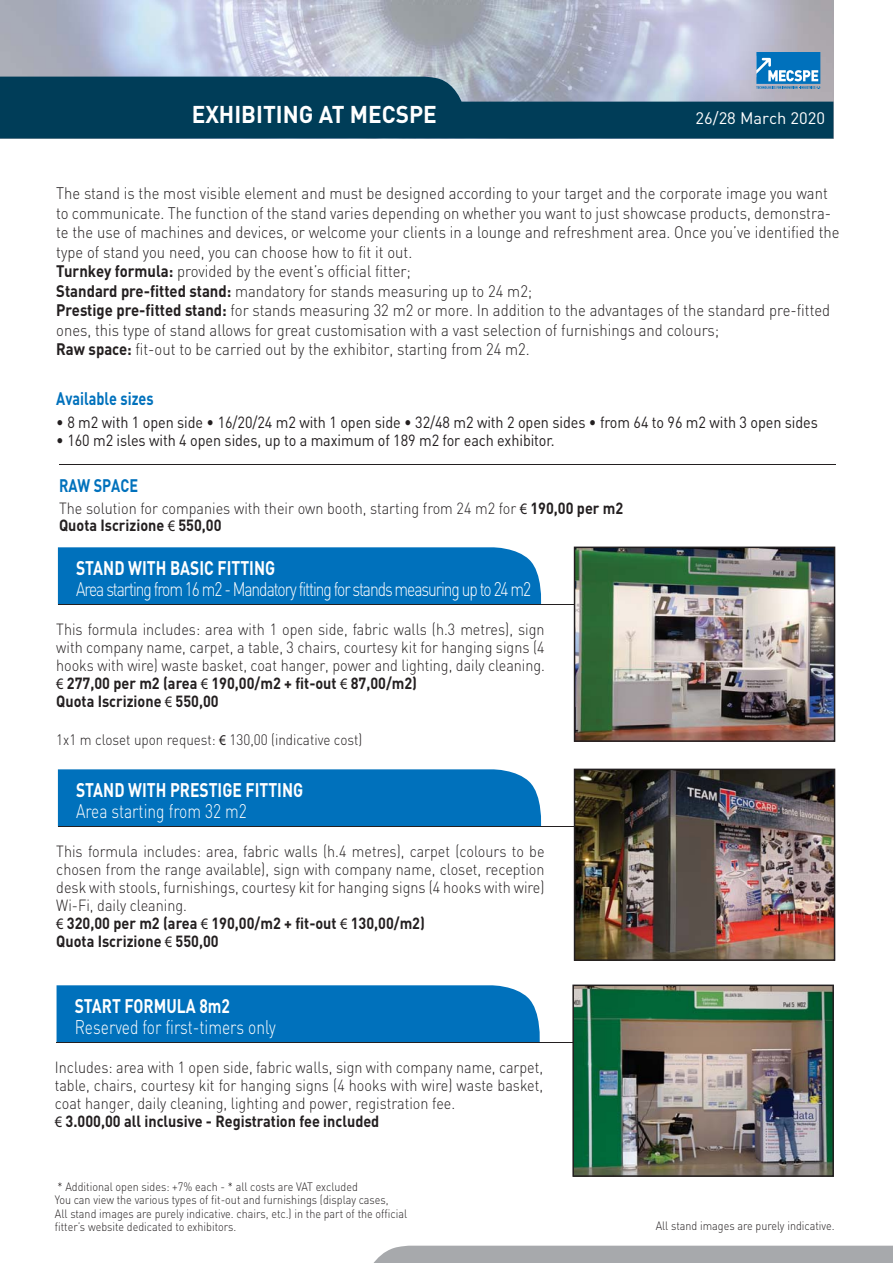
<style>
.page{position:relative;width:893px;height:1263px;background:#fff}
.page>*{position:absolute;margin:0;border:0;box-sizing:border-box;transform-origin:0 0}
.t1{font:700 24px "DIN";color:#fff;scale:.94 1}
.t2{font:300 19.5px "DIN";letter-spacing:-.07em;color:#fff;scale:.8 1}
.t3{font:700 19.5px "DIN";color:#fff;scale:.8 1}
.t4{font:300 19.5px "DIN";color:#fff;scale:.8 1}
.t5{font:700 18px "DIN";color:#0071bc;scale:.8 1}
.t6{font:300 16.5px/19.5px "DIN";color:#231f20;scale:.9 1}
.t7{font:16.5px "DIN";color:#fff}
.t8{font:300 16.05px/18px "DIN";color:#231f20;scale:.9 1}
.t9{font:16.05px "DIN";letter-spacing:-.005em;color:#231f20;scale:.9 1}
.t10{font:300 15px "DIN";color:#231f20;scale:.9 1}
.t11{font:300 12px/13.5px "DIN";color:#231f20;scale:.9 1}
.s1{font-weight:700}
.s2{font-family:"Myriad Pro";font-weight:400}
</style>
<div class="page">
<div style="left:58px;top:547px;width:484px;height:57px;background:#0071bc"></div>
<hr style="left:58px;top:604px;width:775px;height:1px;background:#231f20">
<img style="left:574px;top:547px;width:261px;height:195px">
<div style="left:58px;top:769px;width:484px;height:57px;background:#0071bc"></div>
<hr style="left:58px;top:826px;width:775px;height:1px;background:#231f20">
<img style="left:574px;top:769px;width:261px;height:192px">
<div style="left:57px;top:985px;width:483px;height:57px;background:#0071bc"></div>
<hr style="left:57px;top:1042px;width:775px;height:1px;background:#231f20">
<img style="left:572px;top:984px;width:262px;height:193px">
<hr style="left:59px;top:464px;width:777px;height:1px;background:#231f20">
<div style="left:373px;top:1246px;width:520px;height:17px;background:#a7a9ac"></div>
<img style="left:0;top:0;width:833px;height:77px">
<svg style="left:0;top:77px;width:833px;height:61px;background:#1e516b"></svg>
<svg style="left:756px;top:52px;width:64px;height:37px;background:#4091c7"></svg>
<h1 class="t1" style="left:192px;top:100px;width:262px">EXHIBITING AT MECSPE</h1>
<p class="t7" style="left:696px;top:109px;width:131px">26/28 March 2020</p>
<p class="t6" style="left:56px;top:185px;width:872px">The stand is the most visible element and must be designed according to your target and the corporate image you want to communicate. The function of the stand varies depending on whether you want to just showcase products, demonstra&shy;te the use of machines and devices, or welcome your clients in a lounge and refreshment area. Once you’ve identified the type of stand you need, you can choose how to fit it out.<br><span class="s1">Turnkey formula:</span> provided by the event’s official fitter;<br><span class="s1">Standard pre-fitted stand:</span> mandatory for stands measuring up to 24 m2;<br><span class="s1">Prestige pre-fitted stand:</span> for stands measuring 32 m2 or more. In addition to the advantages of the standard pre-fitted ones, this type of stand allows for great customisation with a vast selection of furnishings and colours;<br><span class="s1">Raw space:</span> fit-out to be carried out by the exhibitor, starting from 24 m2.</p>
<p class="t5" style="left:56px;top:388px;width:123px">Available sizes</p>
<p class="t9" style="left:56px;top:413px;width:848px">• 8 m2 with 1 open side • 16/20/24 m2 with 1 open side • 32/48 m2 with 2 open sides • from 64 to 96 m2 with 3 open sides</p>
<p class="t9" style="left:56px;top:431px;width:555px">• 160 m2 isles with 4 open sides, up to a maximum of 189 m2 for each exhibitor.</p>
<p class="t5" style="left:59px;top:475px;width:100px">RAW SPACE</p>
<p class="t8" style="left:59px;top:501px;width:628px;line-height:17.5px">The solution for companies with their own booth, starting from 24 m2 for <span class="s2">€</span> <span class="s1">190,00 per m2<br>Quota Iscrizione</span> <span class="s2">€</span> <span class="s1">550,00</span></p>
<p class="t3" style="left:76px;top:557px;width:250px">STAND WITH BASIC FITTING</p>
<p class="t2" style="left:76px;top:582px;width:570px">Area starting from 16 m2 - Mandatory fitting for stands measuring up to 24 m2</p>
<p class="t8" style="left:56px;top:622px;width:544px">This formula includes: area with 1 open side, fabric walls (h.3 metres), sign with company name, carpet, a table, 3 chairs, courtesy kit for hanging signs (4 hooks with wire) waste basket, coat hanger, power and lighting, daily cleaning. <span class="s2">€</span> <span class="s1">277,00 per m2 (area</span> <span class="s2">€</span> <span class="s1">190,00/m2 + fit-out</span> <span class="s2">€</span> <span class="s1">87,00/m2)<br>Quota Iscrizione</span> <span class="s2">€</span> <span class="s1">550,00</span></p>
<p class="t10" style="left:56px;top:734px;width:341px">1x1 m closet upon request: <span class="s2">€</span> 130,00 (indicative cost)</p>
<p class="t3" style="left:76px;top:779px;width:285px">STAND WITH PRESTIGE FITTING</p>
<p class="t4" style="left:76px;top:804px;width:215px">Area starting from 32 m2</p>
<p class="t8" style="left:56px;top:844px;width:544px">This formula includes: area, fabric walls (h.4 metres), carpet (colours to be chosen from the range available), sign with company name, closet, reception desk with stools, furnishings, courtesy kit for hanging signs (4 hooks with wire)<br>Wi-Fi, daily cleaning.<br><span class="s2">€</span> <span class="s1">320,00 per m2 (area</span> <span class="s2">€</span> <span class="s1">190,00/m2 + fit-out</span> <span class="s2">€</span> <span class="s1">130,00/m2)<br>Quota Iscrizione</span> <span class="s2">€</span> <span class="s1">550,00</span></p>
<p class="t3" style="left:75px;top:995px;width:196px">START FORMULA 8m2</p>
<p class="t4" style="left:75px;top:1020px;width:253px">Reserved for first-timers only</p>
<p class="t8" style="left:55px;top:1060px;width:544px">Includes: area with 1 open side, fabric walls, sign with company name, carpet, table, chairs, courtesy kit for hanging signs (4 hooks with wire) waste basket, coat hanger, daily cleaning, lighting and power, registration fee.<br><span class="s2">€</span> <span class="s1">3.000,00 all inclusive - Registration fee included</span></p>
<p class="t11" style="left:55px;top:1181px;width:393px">* Additional open sides: +7% each - * all costs are VAT excluded<br>You can view the various types of fit-out and furnishings (display cases,<br>All stand images are purely indicative. chairs, etc.) in the part of the official fitter’s website dedicated to exhibitors.</p>
<p class="t11" style="left:656px;top:1221px;width:200px">All stand images are purely indicative.</p>
</div>
